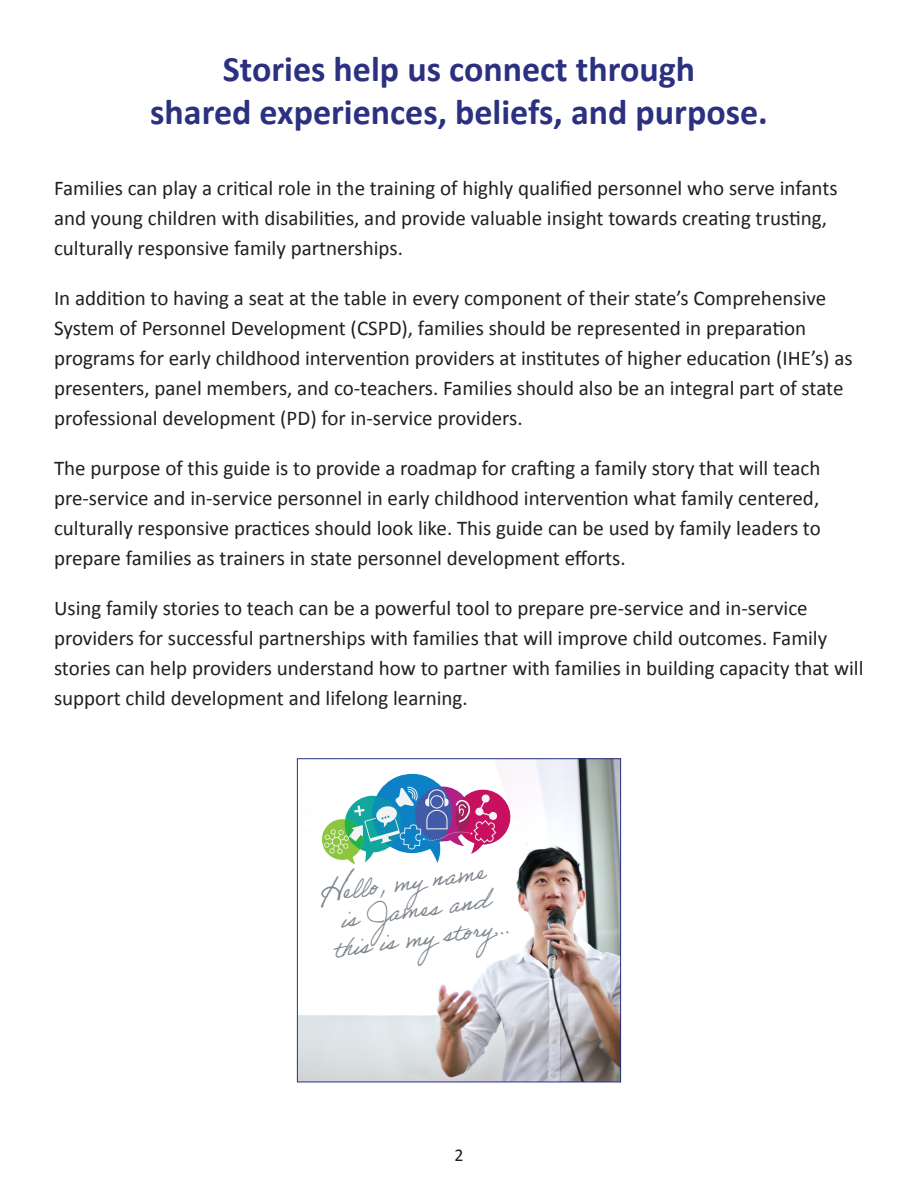
<style>
.page{position:relative;width:918px;height:1188px;background:#fff}
.page>*{position:absolute;margin:0;border:0;box-sizing:border-box;transform-origin:0 0}
.t1{font:700 36px/43.2px "Calibri";color:#2b3180;text-align:center}
.t2{font:23.7px "Adobe Handwriting Ernie";color:#7e868d}
.t3{font:21px/30px "Calibri";color:#231f20}
.t4{font:18px "Calibri";color:#231f20}
.s1{font-size:33.15px}
</style>
<div class="page">
<img style="left:299px;top:760px;width:320px;height:320px">
<div style="left:297px;top:758px;width:324px;height:324px;border:1px solid #2b3180"></div>
<svg style="left:525px;top:841px;width:4px;height:4px"></svg>
<svg style="left:321px;top:771px;width:193px;height:93px"></svg>
<p class="t1" style="left:150px;top:46px;width:619px">Stories help us connect through<br>shared experiences, beliefs, and purpose.</p>
<p class="t3" style="left:54px;top:172px;width:785px">Families can play a critical role in the training of highly qualified personnel who serve infants and young children with disabilities, and provide valuable insight towards creating trusting, culturally responsive family partnerships.</p>
<p class="t3" style="left:54px;top:282px;width:800px">In addition to having a seat at the table in every component of their state’s Comprehensive System of Personnel Development (CSPD), families should be represented in preparation programs for early childhood intervention providers at institutes of higher education (IHE’s) as presenters, panel members, and co-teachers. Families should also be an integral part of state professional development (PD) for in-service providers.</p>
<p class="t3" style="left:54px;top:452px;width:768px;text-align:justify">The purpose of this guide is to provide a roadmap for crafting a family story that will teach pre-service and in-service personnel in early childhood intervention what family centered, culturally responsive practices should look like. This guide can be used by family leaders to prepare families as trainers in state personnel development efforts.</p>
<p class="t3" style="left:54px;top:592px;width:811px">Using family stories to teach can be a powerful tool to prepare pre-service and in-service providers for successful partnerships with families that will improve child outcomes. Family stories can help providers understand how to partner with families in building capacity that will support child development and lifelong learning.</p>
<p class="t2" style="left:318px;top:880px;width:169px;rotate:-8deg"><span class="s1">H</span>ello, my name</p>
<p class="t2" style="left:338px;top:906px;width:152px;rotate:-8deg">is James and</p>
<p class="t2" style="left:332px;top:936px;width:178px;rotate:-8deg">this is my story...</p>
<p class="t4" style="left:454px;top:1144px;width:11px">2</p>
</div>
